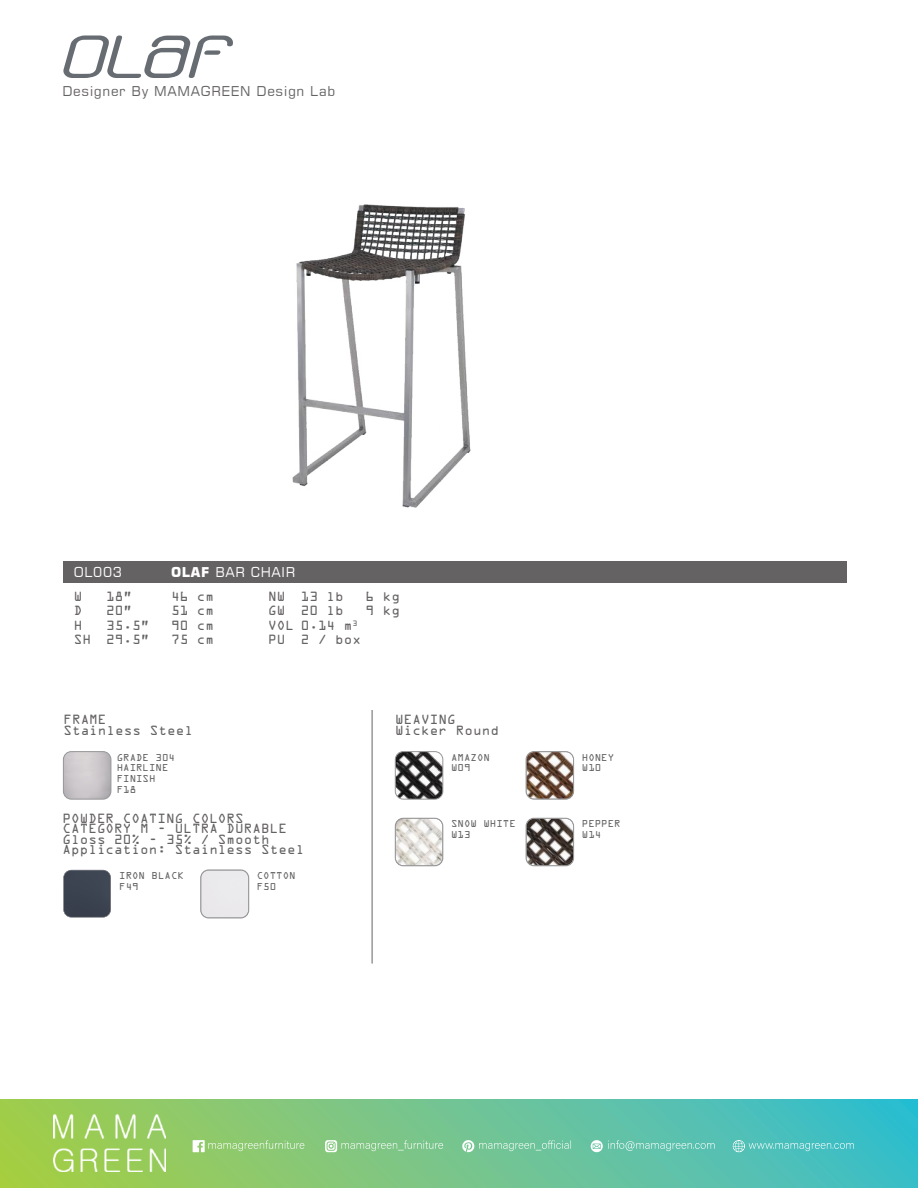
<style>
.page{position:relative;width:918px;height:1188px;background:#fff}
.page>*{position:absolute;margin:0;border:0;box-sizing:border-box;transform-origin:0 0}
.t1{font:13.5px "Square 721 BT";letter-spacing:.05em;color:#656264}
.t2{font:13.5px "Square 721 BT";letter-spacing:.05em;color:#fff}
.t3{font:12px/14.4px "OCRA Std";color:#656264}
.t4{font:11.4px "Myriad Pro";color:#fff}
.t5{font:9px/10.8px "OCRA Std";color:#656365}
.s1{font-weight:700}
</style>
<div class="page">
<svg style="left:63px;top:753px;width:48px;height:46px;background:#cbc6ca"></svg>
<div style="left:63px;top:751px;width:48px;height:48px;border:1px solid #969698;border-radius:8px"></div>
<hr style="left:372px;top:710px;width:1px;height:254px;background:#656264">
<img style="left:395px;top:753px;width:48px;height:46px">
<svg style="left:526px;top:753px;width:48px;height:46px"></svg>
<div style="left:526px;top:751px;width:48px;height:48px;border:1px solid #969698;border-radius:8px"></div>
<svg style="left:395px;top:818px;width:48px;height:48px"></svg>
<div style="left:395px;top:818px;width:48px;height:48px;border:1px solid #969698;border-radius:8px"></div>
<svg style="left:526px;top:818px;width:48px;height:48px"></svg>
<div style="left:526px;top:818px;width:48px;height:48px;border:1px solid #969698;border-radius:8px"></div>
<div style="left:201px;top:870px;width:48px;height:48px;background:#eae9eb"></div>
<div style="left:201px;top:870px;width:48px;height:48px;border:1px solid #969698;border-radius:8px"></div>
<svg style="left:63px;top:870px;width:48px;height:47px;background:#434956"></svg>
<svg style="left:63px;top:35px;width:170px;height:43px"></svg>
<div style="left:63px;top:562px;width:784px;height:21px;background:#656264"></div>
<img style="left:292px;top:204px;width:179px;height:304px">
<div style="left:395px;top:751px;width:48px;height:48px;border:1px solid #969698;border-radius:8px"></div>
<svg style="left:0;top:1100px;width:918px;height:88px;background:#6ec491"></svg>
<img style="left:53px;top:1115px;width:113px;height:56px">
<svg style="left:733px;top:1140px;width:121px;height:12px"></svg>
<svg style="left:193px;top:1140px;width:111px;height:12px"></svg>
<svg style="left:325px;top:1140px;width:72px;height:12px"></svg>
<svg style="left:404px;top:1140px;width:39px;height:9px"></svg>
<svg style="left:462px;top:1140px;width:73px;height:12px"></svg>
<svg style="left:542px;top:1140px;width:29px;height:9px"></svg>
<svg style="left:591px;top:1140px;width:124px;height:12px"></svg>
<p class="t1" style="left:62px;top:82px;width:274px">Designer By MAMAGREEN Design Lab</p>
<p class="t2" style="left:74px;top:564px;width:50px">OL003</p>
<p class="t2" style="left:171px;top:564px;width:126px"><span class="s1">OLAF</span> BAR CHAIR</p>
<p class="t3" style="left:74px;top:590px;width:19px">W<br>D<br>H<br>SH</p>
<p class="t3" style="left:171px;top:590px;width:45px;text-align:justify">46 cm 51 cm 90 cm 75 cm</p>
<p class="t3" style="left:268px;top:590px;width:27px">NW<br>GW<br>VOL<br>PU</p>
<p class="t3" style="left:301px;top:590px;width:62px">13 lb<br>20 lb<br>0.14 m<sup>3<br></sup>2 / box</p>
<p class="t3" style="left:106px;top:590px;width:45px">18”<br>20”<br>35.5”<br>29.5”</p>
<p class="t3" style="left:366px;top:590px;width:36px">6 kg<br>9 kg</p>
<p class="t3" style="left:63px;top:716px;width:131px;line-height:10.5px">FRAME<br>Stainless Steel</p>
<p class="t5" style="left:117px;top:753px;width:60px">GRADE 304<br>HAIRLINE<br>FINISH<br>F18</p>
<p class="t3" style="left:62px;top:814px;width:243px;line-height:10.5px">POWDER COATING COLORS<br>CATEGORY M - ULTRA DURABLE<br>Gloss 20% - 35% / Smooth<br>Application: Stainless Steel</p>
<p class="t5" style="left:257px;top:871px;width:40px">COTTON<br>F50</p>
<p class="t5" style="left:119px;top:871px;width:66px">IRON BLACK<br>F49</p>
<p class="t3" style="left:395px;top:716px;width:105px;line-height:10.5px">WEAVING<br>Wicker Round</p>
<p class="t5" style="left:451px;top:753px;width:40px">AMAZON<br>W09</p>
<p class="t5" style="left:582px;top:753px;width:34px">HONEY<br>W10</p>
<p class="t5" style="left:451px;top:819px;width:66px">SNOW WHITE<br>W13</p>
<p class="t5" style="left:582px;top:819px;width:40px">PEPPER<br>W14</p>
<p class="t4" style="left:398px;top:1138px;width:7px">_</p>
<p class="t4" style="left:536px;top:1138px;width:7px">_</p>
</div>
